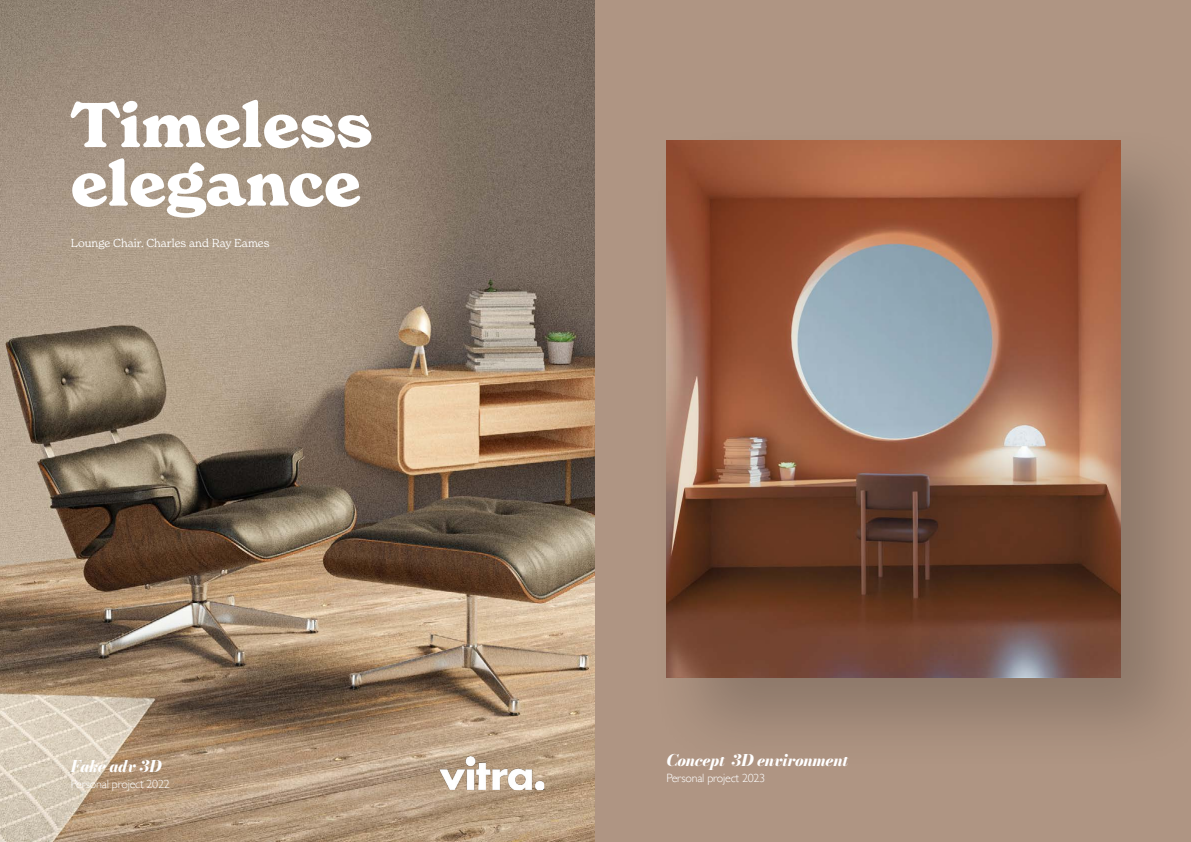
<style>
.page{position:relative;width:1191px;height:842px;background:#fff}
.page>*{position:absolute;margin:0;border:0;box-sizing:border-box;transform-origin:0 0}
.t1{font:700 61.5px/58.6px "New Spirit";color:#fff}
.t2{font:italic 800 16px "Bodoni Moda 18 pt";letter-spacing:-.02em;color:#fff}
.t3{font:300 12px "Gill Sans";letter-spacing:-.02em;color:#fff}
.t4{font:300 11.4px "New Spirit";color:#fff}
</style>
<div class="page">
<img style="left:0;top:0;width:595px;height:842px">
<img style="left:439px;top:756px;width:105px;height:34px">
<div style="left:595px;top:0;width:596px;height:842px;background:#af9583"></div>
<div style="left:647px;top:122px;width:544px;height:651px;background:#000;opacity:.2"></div>
<img style="left:666px;top:141px;width:454px;height:536px">
<h1 class="t1" style="left:71px;top:96px;width:303px">Timeless elegance</h1>
<p class="t4" style="left:71px;top:236px;width:200px">Lounge Chair. Charles and Ray Eames</p>
<h2 class="t2" style="left:71px;top:755px;width:92px">Fake adv 3D</h2>
<p class="t3" style="left:71px;top:775px;width:100px">Personal project 2022</p>
<h2 class="t2" style="left:666px;top:750px;width:183px">Concept 3D environment</h2>
<p class="t3" style="left:666px;top:769px;width:100px">Personal project 2023</p>
</div>
